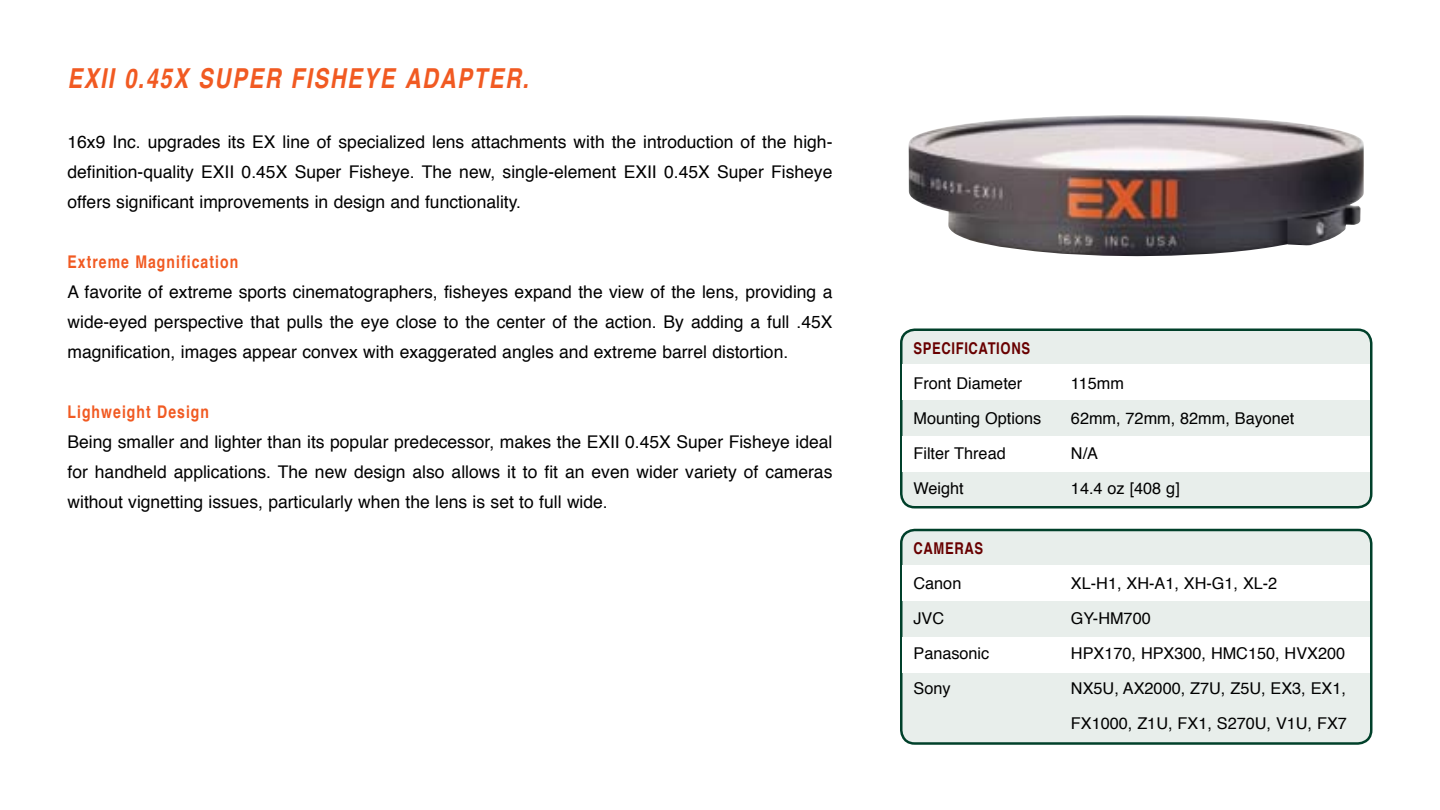
<style>
.page{position:relative;width:1440px;height:810px;background:#fff}
.page>*{position:absolute;margin:0;border:0;box-sizing:border-box;transform-origin:0 0}
.t1{font:italic 700 27.5px "Helvetica";letter-spacing:.075em;color:#f15a22;scale:.8 1}
.t2{font:17.5px/30px "Helvetica";color:#000;text-align:justify}
.t3{font:700 17.5px "Helvetica";letter-spacing:.075em;color:#f15a22;scale:.8 1}
.t4{font:16.25px/35px "Helvetica";color:#000}
.t5{font:700 16.25px "Helvetica";letter-spacing:.05em;color:#680000;scale:.8 1}
</style>
<div class="page">
<img style="left:909px;top:115px;width:455px;height:141px">
<div style="left:901px;top:330px;width:470px;height:177px;background:#e8eeeb;border-radius:14px"></div>
<div style="left:900px;top:328px;width:472px;height:180px;border:2px solid #00402a;border-radius:14px"></div>
<div style="left:901px;top:530px;width:470px;height:214px;background:#e8eeeb;border-radius:14px"></div>
<div style="left:900px;top:529px;width:472px;height:216px;border:2px solid #00402a;border-radius:14px"></div>
<div style="left:903px;top:365px;width:467px;height:35px;background:#fff"></div>
<div style="left:903px;top:565px;width:467px;height:36px;background:#fff"></div>
<div style="left:903px;top:437px;width:467px;height:35px;background:#fff"></div>
<div style="left:903px;top:637px;width:467px;height:36px;background:#fff"></div>
<h1 class="t1" style="left:68px;top:56px;width:578px">EXII 0.45X SUPER FISHEYE ADAPTER.</h1>
<p class="t2" style="left:68px;top:128px;width:767px">16x9 Inc. upgrades its EX line of specialized lens attachments with the introduction of the high&shy;definition-quality EXII 0.45X Super Fisheye. The new, single-element EXII 0.45X Super Fisheye offers significant improvements in design and functionality.</p>
<p class="t3" style="left:68px;top:248px;width:215px">Extreme Magnification</p>
<p class="t2" style="left:68px;top:278px;width:766px">A favorite of extreme sports cinematographers, fisheyes expand the view of the lens, providing a wide-eyed perspective that pulls the eye close to the center of the action. By adding a full .45X magnification, images appear convex with exaggerated angles and extreme barrel distortion.</p>
<p class="t3" style="left:68px;top:398px;width:179px">Lighweight Design</p>
<p class="t2" style="left:68px;top:428px;width:766px">Being smaller and lighter than its popular predecessor, makes the EXII 0.45X Super Fisheye ideal for handheld applications. The new design also allows it to fit an even wider variety of cameras without vignetting issues, particularly when the lens is set to full wide.</p>
<p class="t5" style="left:913px;top:335px;width:147px">SPECIFICATIONS</p>
<p class="t4" style="left:913px;top:366px;width:110px">Front Diameter</p>
<p class="t4" style="left:1071px;top:366px;width:54px">115mm</p>
<p class="t4" style="left:913px;top:401px;width:129px">Mounting Options</p>
<p class="t4" style="left:1071px;top:401px;width:225px">62mm, 72mm, 82mm, Bayonet</p>
<p class="t4" style="left:913px;top:436px;width:94px">Filter Thread</p>
<p class="t4" style="left:1071px;top:436px;width:29px">N/A</p>
<p class="t4" style="left:913px;top:471px;width:52px">Weight</p>
<p class="t4" style="left:1071px;top:471px;width:110px">14.4 oz [408 g]</p>
<p class="t5" style="left:913px;top:536px;width:89px">CAMERAS</p>
<p class="t4" style="left:913px;top:567px;width:49px">Canon</p>
<p class="t4" style="left:1071px;top:567px;width:208px">XL-H1, XH-A1, XH-G1, XL-2</p>
<p class="t4" style="left:913px;top:602px;width:32px">JVC</p>
<p class="t4" style="left:1071px;top:602px;width:81px">GY-HM700</p>
<p class="t4" style="left:913px;top:637px;width:77px">Panasonic</p>
<p class="t4" style="left:1071px;top:637px;width:276px">HPX170, HPX300, HMC150, HVX200</p>
<p class="t4" style="left:913px;top:672px;width:39px">Sony</p>
<p class="t4" style="left:1071px;top:672px;width:277px">NX5U, AX2000, Z7U, Z5U, EX3, EX1,<br>FX1000, Z1U, FX1, S270U, V1U, FX7</p>
</div>
